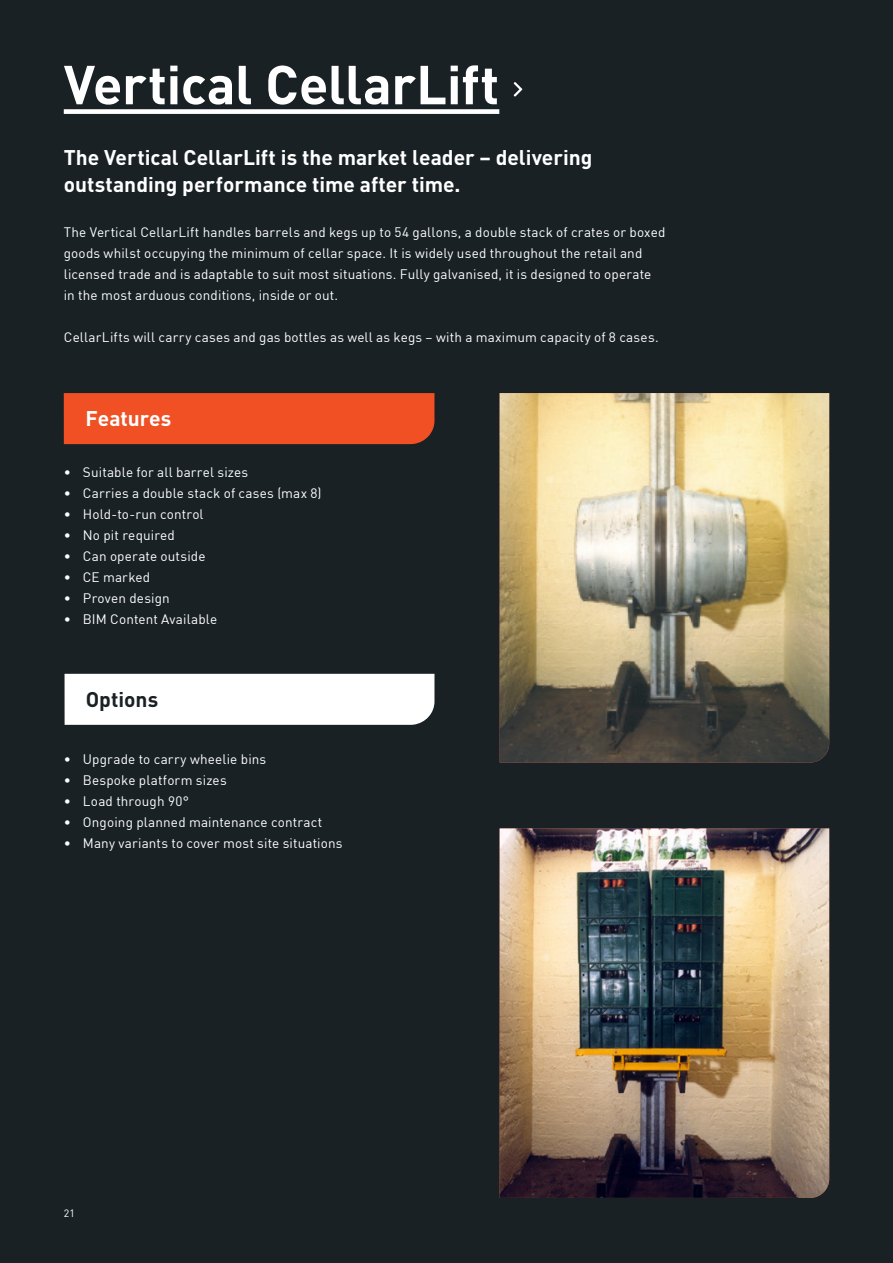
<style>
.page{position:relative;width:893px;height:1263px;background:#192125}
.page>*{position:absolute;margin:0;border:0;box-sizing:border-box;transform-origin:0 0}
.t1{font:700 54px "DIN";letter-spacing:-.01em;color:#fff}
.t2{font:700 21px/27px "DIN";color:#fff}
.t3{font:700 21px "DIN";color:#192125}
.t4{font:13.5px/21px "DIN";letter-spacing:.01em;color:#fff}
.t5{font:10.5px "DIN";color:#fff}
</style>
<div class="page">
<div style="left:64px;top:109px;width:435px;height:5px;background:#fff"></div>
<img style="left:500px;top:393px;width:329px;height:369px">
<img style="left:500px;top:828px;width:329px;height:370px">
<div style="left:64px;top:393px;width:370px;height:51px;background:#f05024"></div>
<div style="left:65px;top:674px;width:369px;height:51px;background:#fff"></div>
<svg style="left:514px;top:82px;width:8px;height:15px"></svg>
<p class="t1" style="left:64px;top:49px;width:437px">Vertical CellarLift</p>
<p class="t2" style="left:64px;top:143px;width:530px">The Vertical CellarLift is the market leader – delivering outstanding performance time after time.</p>
<p class="t4" style="left:64px;top:221px;width:603px">The Vertical CellarLift handles barrels and kegs up to 54 gallons, a double stack of crates or boxed goods whilst occupying the minimum of cellar space. It is widely used throughout the retail and licensed trade and is adaptable to suit most situations. Fully galvanised, it is designed to operate in the most arduous conditions, inside or out.</p>
<p class="t4" style="left:64px;top:326px;width:596px">CellarLifts will carry cases and gas bottles as well as kegs – with a maximum capacity of 8 cases.</p>
<p class="t2" style="left:86px;top:404px;width:87px">Features</p>
<p class="t4" style="left:64px;top:461px;width:186px">• Suitable for all barrel sizes</p>
<p class="t4" style="left:64px;top:482px;width:259px">• Carries a double stack of cases (max 8)</p>
<p class="t4" style="left:64px;top:503px;width:141px">• Hold-to-run control</p>
<p class="t4" style="left:64px;top:524px;width:113px">• No pit required</p>
<p class="t4" style="left:64px;top:545px;width:143px">• Can operate outside</p>
<p class="t4" style="left:64px;top:566px;width:88px">• CE marked</p>
<p class="t4" style="left:64px;top:587px;width:107px">• Proven design</p>
<p class="t4" style="left:64px;top:608px;width:155px">• BIM Content Available</p>
<p class="t3" style="left:86px;top:685px;width:74px">Options</p>
<p class="t4" style="left:64px;top:749px;width:204px">• Upgrade to carry wheelie bins</p>
<p class="t4" style="left:64px;top:770px;width:164px">• Bespoke platform sizes</p>
<p class="t4" style="left:64px;top:791px;width:127px">• Load through 90°</p>
<p class="t4" style="left:64px;top:812px;width:260px">• Ongoing planned maintenance contract</p>
<p class="t4" style="left:64px;top:833px;width:280px">• Many variants to cover most site situations</p>
<p class="t5" style="left:64px;top:1207px;width:13px">21</p>
</div>
